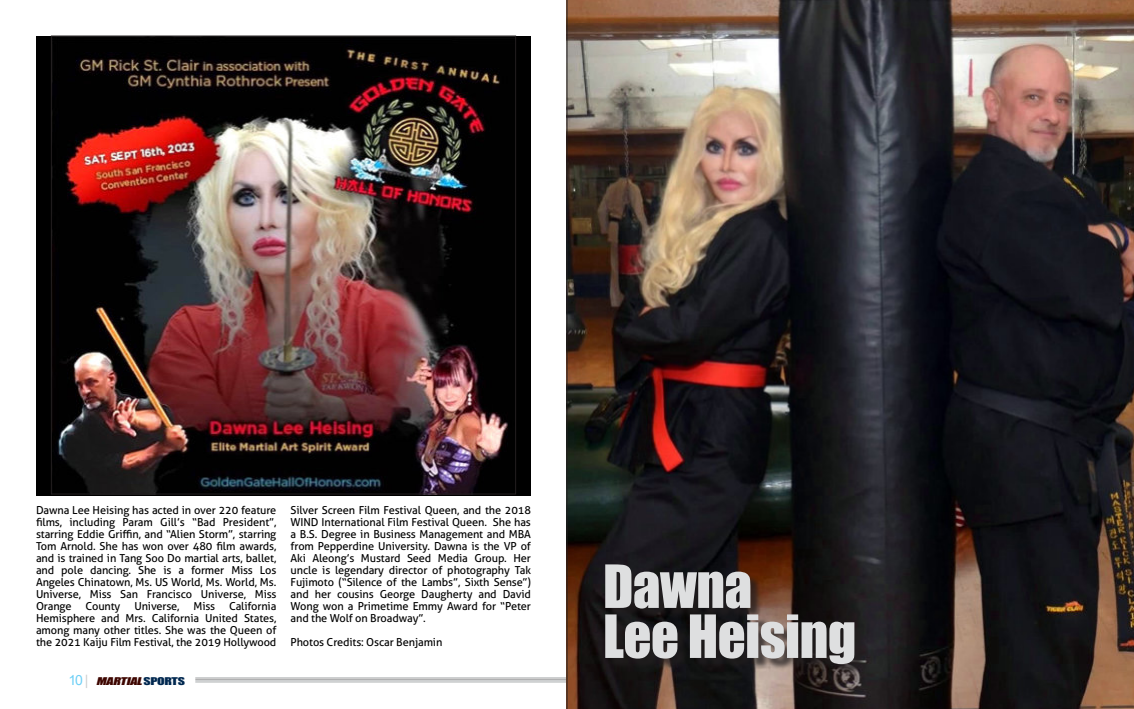
<style>
.page{position:relative;width:1134px;height:709px;background:#fff}
.page>*{position:absolute;margin:0;border:0;box-sizing:border-box;transform-origin:0 0}
.t1{font:55px/50px "Impact";letter-spacing:-.01em;color:#dedfe0}
.t2{font:11px/12px "Aller";letter-spacing:-.01em;color:#000;text-align:justify}
.t3{font:italic 9.8px "Impact";color:#3e0600;scale:1.43 1}
.s1{font-family:"Arial";font-style:normal;font-size:14px;color:#6dcff6}
.s2{font-family:"Arial";font-style:normal;font-size:14px;color:#cdcfd0}
.s3{font-style:normal;color:#002850}
</style>
<div class="page">
<img style="left:566px;top:0;width:568px;height:709px">
<img style="left:606px;top:566px;width:261px;height:110px">
<div style="left:36px;top:36px;width:495px;height:459px;background:#000"></div>
<img style="left:57px;top:49px;width:451px;height:443px">
<p class="t2" style="left:36px;top:505px;width:242px">Dawna Lee Heising has acted in over 220 feature films, including Param Gill’s “Bad President”, starring Eddie Griffin, and “Alien Storm”, starring Tom Arnold. She has won over 480 film awards, and is trained in Tang Soo Do martial arts, ballet, and pole dancing. She is a former Miss Los Angeles Chinatown, Ms. US World, Ms. World, Ms.<br>Universe, Miss San Francisco Universe, Miss Orange</p>
<p class="t2" style="left:36px;top:601px;width:242px;text-indent:193px">California Hemisphere and Mrs. California United States, among many other titles. She was the Queen of the 2021 Kaiju Film Festival, the 2019 Hollywood</p>
<p class="t2" style="left:86px;top:601px;width:36px">County</p>
<p class="t2" style="left:134px;top:601px;width:47px">Universe,</p>
<p class="t2" style="left:194px;top:601px;width:23px">Miss</p>
<p class="t3" style="left:68px;top:677px;width:83px"><span class="s1">10</span> <span class="s2">|</span> MARTIAL <span class="s3">SPORTS</span></p>
<p class="t2" style="left:291px;top:505px;width:242px">Silver Screen Film Festival Queen, and the 2018<br>WIND International Film Festival Queen. She has a B.S. Degree in Business Management and MBA from Pepperdine University. Dawna is the VP of Aki Aleong’s Mustard Seed Media Group. Her uncle is legendary director of photography Tak Fujimoto (“Silence of the Lambs”, Sixth Sense”) and her cousins George Daugherty and David Wong won a Primetime Emmy Award for “Peter and the Wolf on Broadway”.</p>
<p class="t2" style="left:291px;top:637px;width:153px">Photos Credits: Oscar Benjamin</p>
<h1 class="t1" style="left:603px;top:564px;width:255px">Dawna<br>Lee Heising</h1>
</div>
